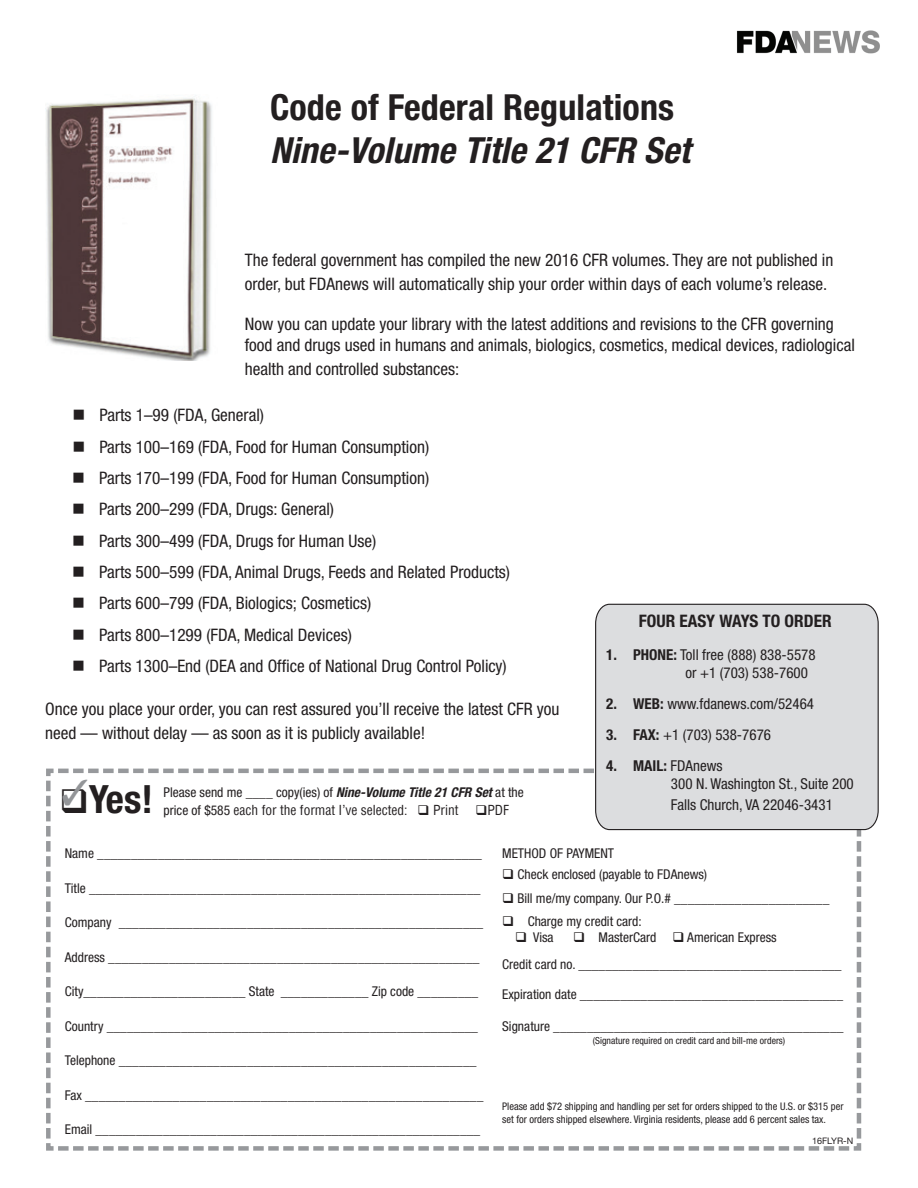
<style>
.page{position:relative;width:918px;height:1188px;background:#fff}
.page>*{position:absolute;margin:0;border:0;box-sizing:border-box;transform-origin:0 0}
.t1{font:700 condensed 39px "Helvetica Neue LT Std";color:#231f20}
.t2{font:700 condensed 36px "Helvetica Neue LT Std";letter-spacing:.005em;color:#231f20}
.t3{font:italic 700 condensed 36px "Helvetica Neue LT Std";letter-spacing:.005em;color:#231f20}
.t4{font:condensed 17.25px/31.3px "Helvetica Neue LT Std";color:#231f20}
.t5{font:700 condensed 17.25px "Helvetica Neue LT Std";color:#231f20}
.t6{font:condensed 15px/18px "Helvetica Neue LT Std";color:#231f20}
.t7{font:condensed 13.5px/27px "Helvetica Neue LT Std";color:#231f20;text-align:center}
.t8{font:condensed 13.5px "Helvetica";color:#231f20}
.t9{font:condensed 10.5px/12.6px "Helvetica Neue LT Std";color:#231f20}
.t10{font:condensed 9.75px "Helvetica Neue LT Std";color:#231f20}
.t11{font:9px "Helvetica Neue LT Std";color:#231f20}
.s1{font-weight:700}
.s2{font-weight:700;font-style:italic}
.s3{font-family:"Helvetica Neue LT Std"}
</style>
<div class="page">
<svg style="left:46px;top:768px;width:816px;height:383px"></svg>
<img style="left:737px;top:30px;width:143px;height:24px">
<div style="left:595px;top:603px;width:284px;height:228px;background:#dcdddf"></div>
<img style="left:46px;top:98px;width:166px;height:263px">
<svg style="left:63px;top:780px;width:25px;height:26px"></svg>
<h2 class="t2" style="left:270px;top:86px;width:406px">Code of Federal Regulations</h2>
<h2 class="t3" style="left:270px;top:129px;width:422px">Nine-Volume Title 21 CFR Set</h2>
<p class="t4" style="left:245px;top:248px;width:590px;line-height:24px">The federal government has compiled the new 2016 CFR volumes. They are not published in order, but FDAnews will automatically ship your order within days of each volume’s release.</p>
<p class="t4" style="left:245px;top:314px;width:612px;line-height:20.7px">Now you can update your library with the latest additions and revisions to the CFR governing food and drugs used in humans and animals, biologics, cosmetics, medical devices, radiological</p>
<p class="t4" style="left:245px;top:353px;width:216px">health and controlled substances:</p>
<p class="t4" style="left:99px;top:399px;width:412px">Parts 1–99 (FDA, General)<br>Parts 100–169 (FDA, Food for Human Consumption)<br>Parts 170–199 (FDA, Food for Human Consumption)<br>Parts 200–299 (FDA, Drugs: General)<br>Parts 300–499 (FDA, Drugs for Human Use)<br>Parts 500–599 (FDA, Animal Drugs, Feeds and Related Products)<br>Parts 600–799 (FDA, Biologics; Cosmetics)<br>Parts 800–1299 (FDA, Medical Devices)<br>Parts 1300–End (DEA and Office of National Drug Control Policy)</p>
<p class="t4" style="left:45px;top:697px;width:516px;line-height:24px">Once you place your order, you can rest assured you’ll receive the latest CFR you need — without delay — as soon as it is publicly available!</p>
<p class="t5" style="left:639px;top:610px;width:194px">FOUR EASY WAYS TO ORDER</p>
<p class="t6" style="left:685px;top:645px;width:132px;text-indent:-79px"><span class="s1">1. PHONE:</span> Toll free (888) 838-5578 or +1 (703) 538-7600</p>
<p class="t6" style="left:606px;top:694px;width:209px"><span class="s1">2. WEB:</span> www.fdanews.com/52464</p>
<p class="t6" style="left:606px;top:725px;width:166px"><span class="s1">3. FAX:</span> +1 (703) 538-7676</p>
<p class="t6" style="left:671px;top:756px;width:184px;text-indent:-65px"><span class="s1">4. MAIL:</span> FDAnews<br>300 N. Washington St., Suite 200</p>
<p class="t6" style="left:671px;top:796px;width:163px">Falls Church, VA 22046-3431</p>
<h1 class="t1" style="left:59px;top:775px;width:95px">❑Yes!</h1>
<p class="t7" style="left:164px;top:779px;width:362px">Please send me ____ copy(ies) of <span class="s2">Nine-Volume Title 21 CFR Set</span> at the</p>
<p class="t8" style="left:164px;top:801px;width:296px"><span class="s3">price of $585</span> each for the format I’ve selected: ❑ Print</p>
<p class="t8" style="left:475px;top:801px;width:35px">❑PDF</p>
<p class="t7" style="left:65px;top:840px;width:419px">Name _________________________________________________________</p>
<p class="t7" style="left:65px;top:874px;width:417px">Title __________________________________________________________</p>
<p class="t7" style="left:65px;top:909px;width:420px">Company ______________________________________________________</p>
<p class="t7" style="left:65px;top:943px;width:416px">Address _______________________________________________________</p>
<p class="t7" style="left:65px;top:978px;width:415px">City________________________ State _____________ Zip code _________</p>
<p class="t7" style="left:65px;top:1012px;width:415px">Country _______________________________________________________</p>
<p class="t7" style="left:65px;top:1047px;width:413px">Telephone _____________________________________________________</p>
<p class="t7" style="left:65px;top:1081px;width:420px">Fax ___________________________________________________________</p>
<p class="t7" style="left:65px;top:1116px;width:417px">Email _________________________________________________________</p>
<p class="t7" style="left:502px;top:840px;width:113px">METHOD OF PAYMENT</p>
<p class="t7" style="left:502px;top:861px;width:207px">❑ Check enclosed (payable to FDAnews)</p>
<p class="t7" style="left:502px;top:885px;width:329px">❑ Bill me/my company. Our P.O.# _______________________</p>
<p class="t7" style="left:502px;top:907px;width:141px">❑ Charge my credit card:</p>
<p class="t7" style="left:515px;top:924px;width:40px">❑ Visa</p>
<p class="t7" style="left:502px;top:924px;width:341px">❑ MasterCard ❑ American Express<br>Credit card no. _______________________________________</p>
<p class="t7" style="left:502px;top:981px;width:342px">Expiration date _______________________________________</p>
<p class="t7" style="left:502px;top:1012px;width:343px">Signature ___________________________________________</p>
<p class="t10" style="left:593px;top:1035px;width:194px">(Signature required on credit card and bill-me orders)</p>
<p class="t9" style="left:502px;top:1100px;width:343px">Please add $72 shipping and handling per set for orders shipped to the U.S. or $315 per set for orders shipped elsewhere. Virginia residents, please add 6 percent sales tax.</p>
<p class="t11" style="left:812px;top:1135px;width:43px">16FLYR-N</p>
</div>
